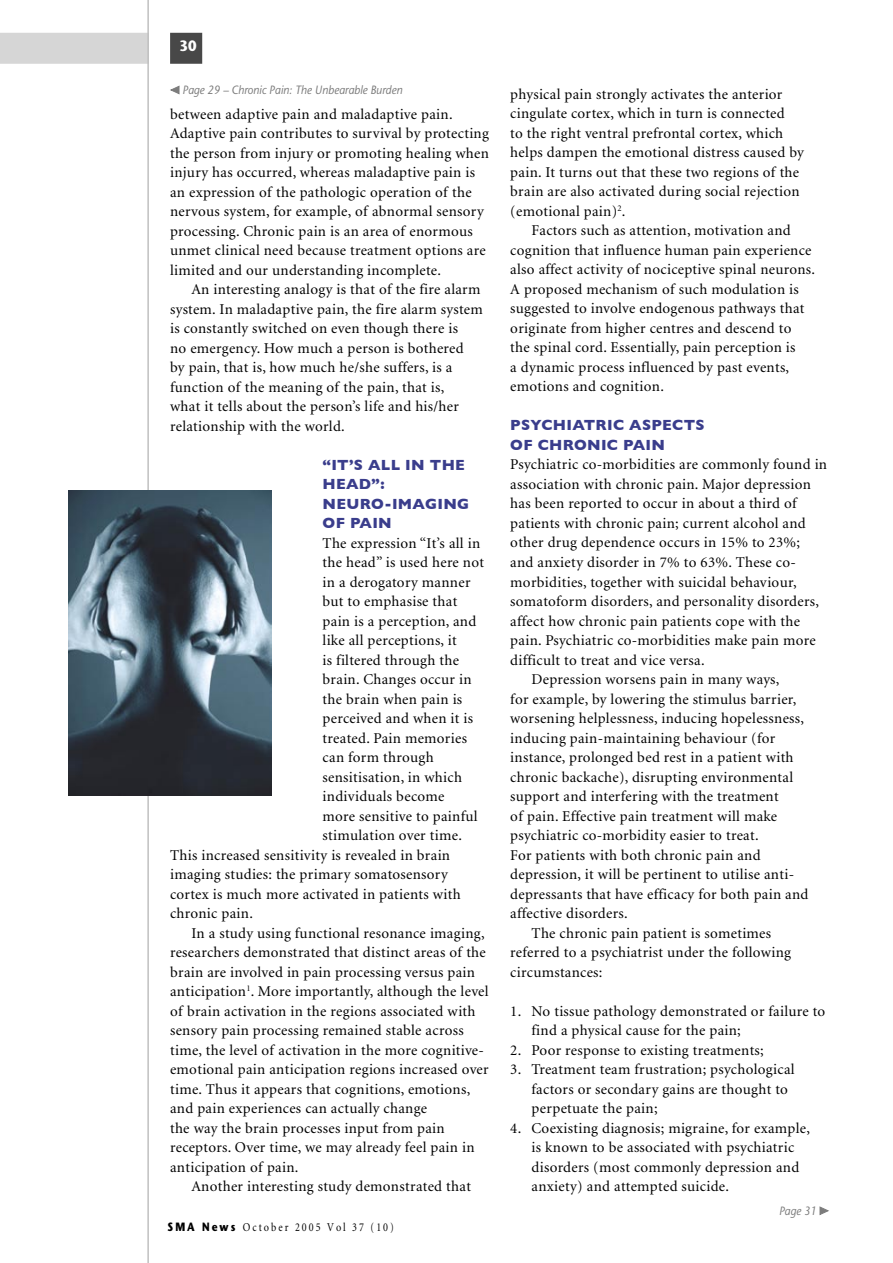
<style>
.page{position:relative;width:893px;height:1263px;background:#fff}
.page>*{position:absolute;margin:0;border:0;box-sizing:border-box;transform-origin:0 0}
.Body_text_indent{font:15px/19.5px "Minion";letter-spacing:.02em;color:#000}
.Body_text{font:15px/19.5px "Minion";letter-spacing:.02em;color:#000}
.Subhead__Gill_Sans{font:700 15px/19.5px "Gill Sans";letter-spacing:.02em;color:#3a3d8c}
.t1{font:700 15px "Stone Sans";color:#fff;scale:.9 1}
.t2{font:italic 12px "Stone Sans";color:#7c7c7c;scale:.9 1}
.t3{font:12px "Minion";letter-spacing:.2em;color:#000;scale:.85 1}
.s1{font-family:"Stone Sans";font-weight:700}
</style>
<div class="page">
<div style="left:1px;top:34px;width:147px;height:29px;background:#d6d6d6"></div>
<div style="left:0;top:33px;width:149px;height:31px;border:2px solid #d6d6d6"></div>
<div style="left:171px;top:34px;width:30px;height:29px;background:#484848"></div>
<div style="left:170px;top:33px;width:32px;height:31px;border:2px solid #484848"></div>
<hr style="left:147px;top:0;width:2px;height:1263px;background:#c0c0c0">
<svg style="left:170px;top:85px;width:10px;height:10px"></svg>
<img style="left:68px;top:490px;width:204px;height:305px">
<svg style="left:819px;top:1206px;width:10px;height:9px"></svg>
<p class="t1" style="left:180px;top:37px;width:20px">30</p>
<p class="t2" style="left:182px;top:83px;width:246px">Page 29 – Chronic Pain: The Unbearable Burden</p>
<p class="Body_text" style="left:170px;top:105px;width:320px">between adaptive pain and maladaptive pain.<br>Adaptive pain contributes to survival by protecting the person from injury or promoting healing when injury has occurred, whereas maladaptive pain is an expression of the pathologic operation of the nervous system, for example, of abnormal sensory processing. Chronic pain is an area of enormous unmet clinical need because treatment options are limited and our understanding incomplete.</p>
<p class="Body_text_indent" style="left:170px;top:280px;width:314px;text-indent:21px">An interesting analogy is that of the fire alarm system. In maladaptive pain, the fire alarm system is constantly switched on even though there is<br>no emergency. How much a person is bothered<br>by pain, that is, how much he/she suffers, is a function of the meaning of the pain, that is,<br>what it tells about the person’s life and his/her relationship with the world.</p>
<p class="Subhead__Gill_Sans" style="left:323px;top:455px;width:144px">“IT’S ALL IN THE<br>HEAD”:</p>
<p class="Subhead__Gill_Sans" style="left:323px;top:494px;width:148px">NEURO-IMAGING<br>OF PAIN</p>
<p class="Body_text_indent" style="left:323px;top:534px;width:159px">The expression “It’s all in</p>
<p class="Body_text_indent" style="left:323px;top:553px;width:163px">the head” is used here not</p>
<p class="Body_text_indent" style="left:323px;top:573px;width:149px">in a derogatory manner</p>
<p class="Body_text_indent" style="left:323px;top:592px;width:136px">but to emphasise that</p>
<p class="Body_text_indent" style="left:323px;top:612px;width:155px">pain is a perception, and</p>
<p class="Body_text_indent" style="left:323px;top:631px;width:136px">like all perceptions, it</p>
<p class="Body_text_indent" style="left:323px;top:651px;width:138px">is filtered through the</p>
<p class="Body_text_indent" style="left:323px;top:670px;width:151px">brain. Changes occur in</p>
<p class="Body_text_indent" style="left:323px;top:690px;width:141px">the brain when pain is</p>
<p class="Body_text_indent" style="left:323px;top:709px;width:152px">perceived and when it is</p>
<p class="Body_text_indent" style="left:323px;top:729px;width:146px">treated. Pain memories</p>
<p class="Body_text_indent" style="left:323px;top:748px;width:113px">can form through</p>
<p class="Body_text_indent" style="left:323px;top:768px;width:141px">sensitisation, in which</p>
<p class="Body_text_indent" style="left:323px;top:787px;width:123px">individuals become</p>
<p class="Body_text_indent" style="left:323px;top:807px;width:156px">more sensitive to painful</p>
<p class="Body_text_indent" style="left:323px;top:826px;width:141px">stimulation over time.</p>
<p class="Body_text_indent" style="left:170px;top:846px;width:282px">This increased sensitivity is revealed in brain</p>
<p class="Body_text_indent" style="left:170px;top:865px;width:279px">imaging studies: the primary somatosensory</p>
<p class="Body_text_indent" style="left:170px;top:885px;width:292px">cortex is much more activated in patients with</p>
<p class="Body_text_indent" style="left:170px;top:904px;width:84px">chronic pain.</p>
<p class="Body_text_indent" style="left:170px;top:924px;width:320px;text-indent:21px">In a study using functional resonance imaging, researchers demonstrated that distinct areas of the brain are involved in pain processing versus pain anticipation<sup>1</sup>. More importantly, although the level of brain activation in the regions associated with sensory pain processing remained stable across time, the level of activation in the more cognitive&shy;emotional pain anticipation regions increased over time. Thus it appears that cognitions, emotions, and pain experiences can actually change<br>the way the brain processes input from pain receptors. Over time, we may already feel pain in anticipation of pain.</p>
<p class="Body_text_indent" style="left:191px;top:1177px;width:281px">Another interesting study demonstrated that</p>
<p class="t3" style="left:168px;top:1221px;width:268px"><span class="s1">SMA News</span> October 2005 Vol 37 (10)</p>
<p class="Body_text_indent" style="left:510px;top:85px;width:295px">physical pain strongly activates the anterior cingulate cortex, which in turn is connected<br>to the right ventral prefrontal cortex, which helps dampen the emotional distress caused by pain. It turns out that these two regions of the brain are also activated during social rejection (emotional pain)<sup>2</sup>.</p>
<p class="Body_text_indent" style="left:510px;top:221px;width:306px;text-indent:21px">Factors such as attention, motivation and cognition that influence human pain experience also affect activity of nociceptive spinal neurons.<br>A proposed mechanism of such modulation is suggested to involve endogenous pathways that originate from higher centres and descend to<br>the spinal cord. Essentially, pain perception is<br>a dynamic process influenced by past events, emotions and cognition.</p>
<p class="Subhead__Gill_Sans" style="left:510px;top:416px;width:196px">PSYCHIATRIC ASPECTS</p>
<p class="Subhead__Gill_Sans" style="left:510px;top:435px;width:156px">OF CHRONIC PAIN</p>
<p class="Body_text_indent" style="left:510px;top:455px;width:318px">Psychiatric co-morbidities are commonly found in association with chronic pain. Major depression has been reported to occur in about a third of patients with chronic pain; current alcohol and other drug dependence occurs in 15% to 23%; and anxiety disorder in 7% to 63%. These co&shy;morbidities, together with suicidal behaviour, somatoform disorders, and personality disorders, affect how chronic pain patients cope with the pain. Psychiatric co-morbidities make pain more difficult to treat and vice versa.</p>
<p class="Body_text_indent" style="left:510px;top:670px;width:300px;text-indent:21px">Depression worsens pain in many ways,<br>for example, by lowering the stimulus barrier, worsening helplessness, inducing hopelessness, inducing pain-maintaining behaviour (for instance, prolonged bed rest in a patient with chronic backache), disrupting environmental support and interfering with the treatment<br>of pain. Effective pain treatment will make psychiatric co-morbidity easier to treat.<br>For patients with both chronic pain and depression, it will be pertinent to utilise anti&shy;depressants that have efficacy for both pain and affective disorders.</p>
<p class="Body_text_indent" style="left:510px;top:923px;width:282px;text-indent:21px">The chronic pain patient is sometimes referred to a psychiatrist under the following circumstances:</p>
<p class="Body_text_indent" style="left:532px;top:1001px;width:295px;text-indent:-21px">1. No tissue pathology demonstrated or failure to find a physical cause for the pain;</p>
<p class="Body_text_indent" style="left:510px;top:1040px;width:255px">2. Poor response to existing treatments;</p>
<p class="Body_text_indent" style="left:532px;top:1060px;width:265px;text-indent:-21px">3. Treatment team frustration; psychological factors or secondary gains are thought to perpetuate the pain;</p>
<p class="Body_text_indent" style="left:532px;top:1118px;width:280px;text-indent:-21px">4. Coexisting diagnosis; migraine, for example, is known to be associated with psychiatric disorders (most commonly depression and anxiety) and attempted suicide.</p>
<p class="t2" style="left:779px;top:1204px;width:43px">Page 31</p>
</div>
